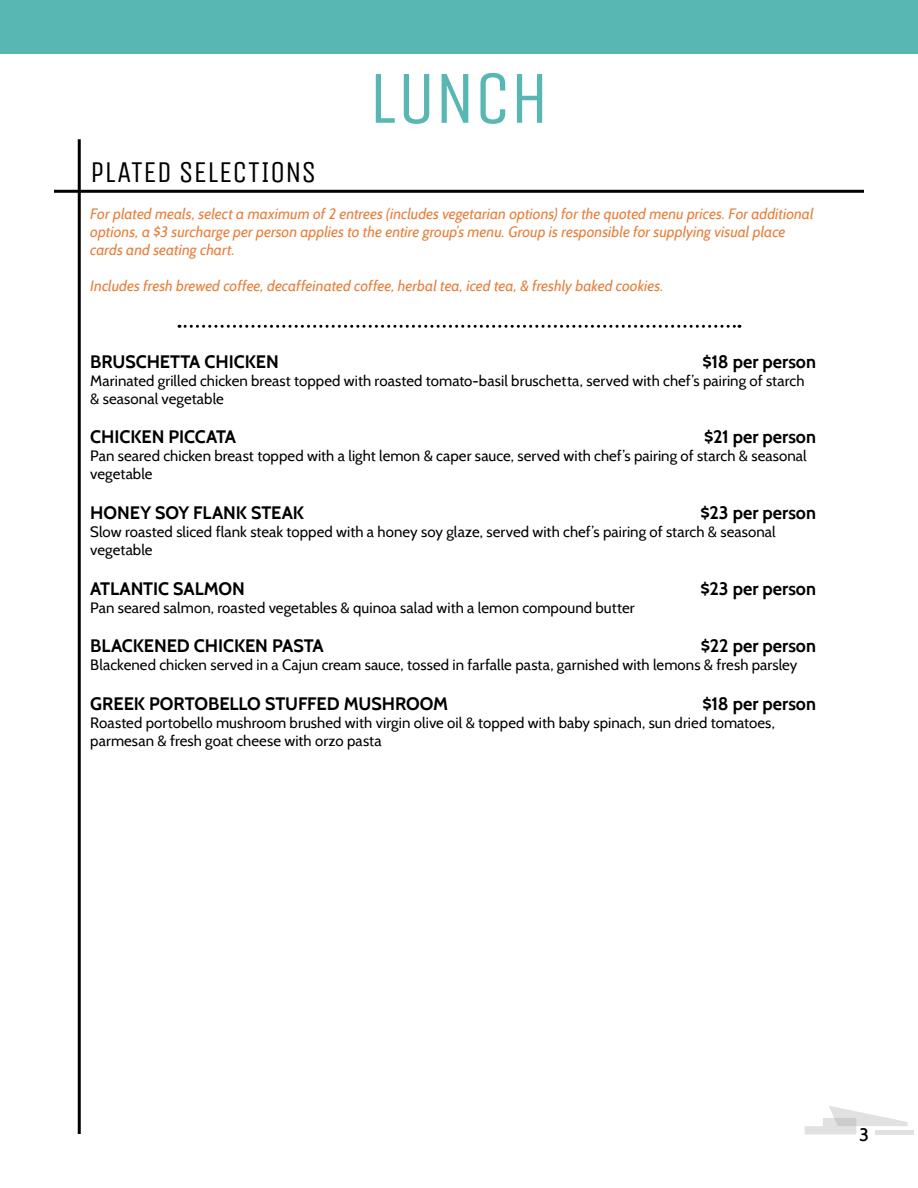
<style>
.page{position:relative;width:918px;height:1188px;background:#fff}
.page>*{position:absolute;margin:0;border:0;box-sizing:border-box;transform-origin:0 0}
.t1{font:75px "Unica One";letter-spacing:-.02em;color:#59b7b3}
.t2{font:30px "Unica One";letter-spacing:.005em;color:#000}
.t3{font:700 18px "Cabin";color:#000}
.t4{font:500 18px "Cabin";color:#000}
.t5{font:15px/18px "Cabin";letter-spacing:.005em;color:#000}
.t6{font:italic 15px/18px "Cabin";letter-spacing:.005em;color:#e77e3a}
</style>
<div class="page">
<hr style="left:54px;top:190px;width:810px;height:3px;background:#000">
<svg style="left:179px;top:325px;width:561px;height:3px"></svg>
<hr style="left:78px;top:139px;width:3px;height:995px;background:#000">
<div style="left:0;top:0;width:918px;height:54px;background:#59b7b3"></div>
<svg style="left:805px;top:1106px;width:103px;height:28px"></svg>
<hr style="left:875px;top:1130px;width:38px;height:4px;background:#e1e1e1">
<h2 class="t2" style="left:90px;top:151px;width:228px">PLATED SELECTIONS</h2>
<h1 class="t1" style="left:368px;top:45px;width:183px">LUNCH</h1>
<p class="t6" style="left:90px;top:205px;width:725px">For plated meals, select a maximum of 2 entrees (includes vegetarian options) for the quoted menu prices. For additional options, a $3 surcharge per person applies to the entire group’s menu. Group is responsible for supplying visual place cards and seating chart.</p>
<p class="t6" style="left:90px;top:277px;width:575px">Includes fresh brewed coffee, decaffeinated coffee, herbal tea, iced tea, &amp; freshly baked cookies.</p>
<p class="t3" style="left:90px;top:351px;width:190px">BRUSCHETTA CHICKEN</p>
<p class="t3" style="left:703px;top:351px;width:115px">$18 per person</p>
<p class="t5" style="left:90px;top:372px;width:716px">Marinated grilled chicken breast topped with roasted tomato-basil bruschetta, served with chef’s pairing of starch &amp; seasonal vegetable</p>
<p class="t3" style="left:90px;top:426px;width:147px">CHICKEN PICCATA</p>
<p class="t3" style="left:704px;top:426px;width:113px">$21 per person</p>
<p class="t5" style="left:90px;top:447px;width:718px">Pan seared chicken breast topped with a light lemon &amp; caper sauce, served with chef’s pairing of starch &amp; seasonal vegetable</p>
<p class="t3" style="left:90px;top:502px;width:215px">HONEY SOY FLANK STEAK</p>
<p class="t3" style="left:701px;top:502px;width:117px">$23 per person</p>
<p class="t5" style="left:90px;top:523px;width:687px">Slow roasted sliced flank steak topped with a honey soy glaze, served with chef’s pairing of starch &amp; seasonal vegetable</p>
<p class="t3" style="left:90px;top:577px;width:156px">ATLANTIC SALMON</p>
<p class="t3" style="left:701px;top:577px;width:117px">$23 per person</p>
<p class="t5" style="left:90px;top:598px;width:546px">Pan seared salmon, roasted vegetables &amp; quinoa salad with a lemon compound butter</p>
<p class="t3" style="left:90px;top:635px;width:235px">BLACKENED CHICKEN PASTA</p>
<p class="t3" style="left:701px;top:635px;width:117px">$22 per person</p>
<p class="t5" style="left:90px;top:656px;width:709px">Blackened chicken served in a Cajun cream sauce, tossed in farfalle pasta, garnished with lemons &amp; fresh parsley</p>
<p class="t3" style="left:90px;top:693px;width:359px">GREEK PORTOBELLO STUFFED MUSHROOM</p>
<p class="t3" style="left:703px;top:693px;width:115px">$18 per person</p>
<p class="t5" style="left:90px;top:714px;width:686px">Roasted portobello mushroom brushed with virgin olive oil &amp; topped with baby spinach, sun dried tomatoes, parmesan &amp; fresh goat cheese with orzo pasta</p>
<p class="t4" style="left:859px;top:1123px;width:11px">3</p>
</div>
